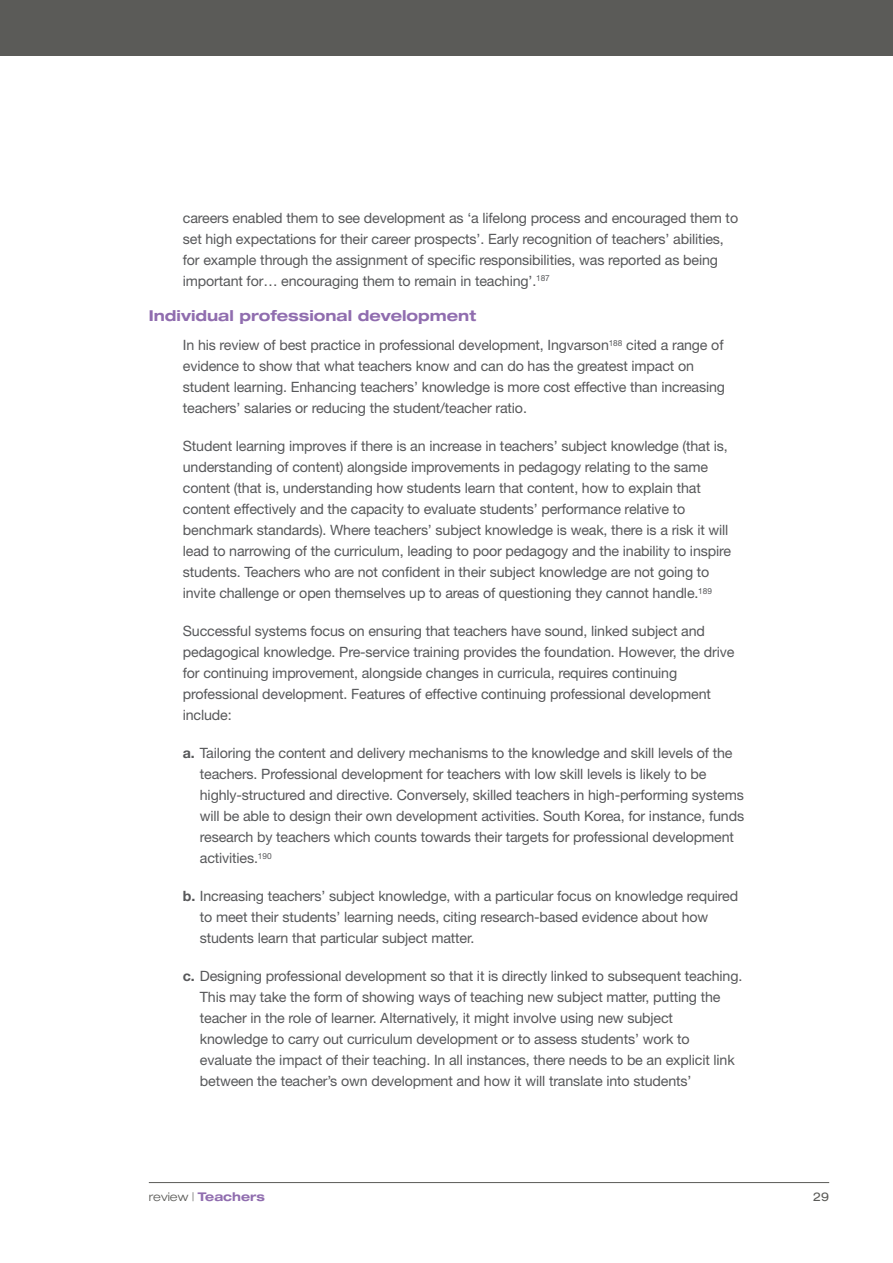
<style>
.page{position:relative;width:893px;height:1263px;background:#fff}
.page>*{position:absolute;margin:0;border:0;box-sizing:border-box;transform-origin:0 0}
.t1{font:700 expanded 15px "Helvetica Neue LT Std";color:#906daf}
.t2{font:14.25px/21px "Helvetica Neue LT Std";letter-spacing:-.01em;color:#57585a}
.t3{font:700 expanded 12px "Helvetica Neue LT Std";color:#906daf}
.t4{font:expanded 12px "Helvetica Neue LT Std";color:#5b5b58}
.s1{font-weight:700}
.s2{font-weight:300;color:#5b5b58}
</style>
<div class="page">
<hr style="left:149px;top:1182px;width:680px;height:1px;background:#5b5b58">
<div style="left:0;top:0;width:893px;height:55px;background:#5b5b58"></div>
<p class="t2" style="left:183px;top:207px;width:557px">careers enabled them to see development as ‘a lifelong process and encouraged them to set high expectations for their career prospects’. Early recognition of teachers’ abilities, for example through the assignment of specific responsibilities, was reported as being important for… encouraging them to remain in teaching’.<sup>187</sup></p>
<p class="t1" style="left:149px;top:306px;width:329px">Individual professional development</p>
<p class="t2" style="left:183px;top:335px;width:544px">In his review of best practice in professional development, Ingvarson<sup>188</sup> cited a range of evidence to show that what teachers know and can do has the greatest impact on student learning. Enhancing teachers’ knowledge is more cost effective than increasing teachers’ salaries or reducing the student/teacher ratio.</p>
<p class="t2" style="left:183px;top:436px;width:550px">Student learning improves if there is an increase in teachers’ subject knowledge (that is, understanding of content) alongside improvements in pedagogy relating to the same content (that is, understanding how students learn that content, how to explain that content effectively and the capacity to evaluate students’ performance relative to benchmark standards). Where teachers’ subject knowledge is weak, there is a risk it will lead to narrowing of the curriculum, leading to poor pedagogy and the inability to inspire students. Teachers who are not confident in their subject knowledge are not going to invite challenge or open themselves up to areas of questioning they cannot handle.<sup>189</sup></p>
<p class="t2" style="left:183px;top:621px;width:553px">Successful systems focus on ensuring that teachers have sound, linked subject and pedagogical knowledge. Pre-service training provides the foundation. However, the drive for continuing improvement, alongside changes in curricula, requires continuing professional development. Features of effective continuing professional development include:</p>
<p class="t2" style="left:200px;top:743px;width:546px;text-indent:-17px"><span class="s1">a.</span> Tailoring the content and delivery mechanisms to the knowledge and skill levels of the teachers. Professional development for teachers with low skill levels is likely to be highly-structured and directive. Conversely, skilled teachers in high-performing systems will be able to design their own development activities. South Korea, for instance, funds research by teachers which counts towards their targets for professional development activities.<sup>190</sup></p>
<p class="t2" style="left:200px;top:886px;width:540px;text-indent:-17px"><span class="s1">b.</span> Increasing teachers’ subject knowledge, with a particular focus on knowledge required to meet their students’ learning needs, citing research-based evidence about how students learn that particular subject matter.</p>
<p class="t2" style="left:200px;top:966px;width:544px;text-indent:-17px"><span class="s1">c.</span> Designing professional development so that it is directly linked to subsequent teaching.<br>This may take the form of showing ways of teaching new subject matter, putting the teacher in the role of learner. Alternatively, it might involve using new subject knowledge to carry out curriculum development or to assess students’ work to evaluate the impact of their teaching. In all instances, there needs to be an explicit link between the teacher’s own development and how it will translate into students’</p>
<p class="t3" style="left:149px;top:1189px;width:117px"><span class="s2">review |</span> Teachers</p>
<p class="t4" style="left:813px;top:1190px;width:18px">29</p>
</div>
